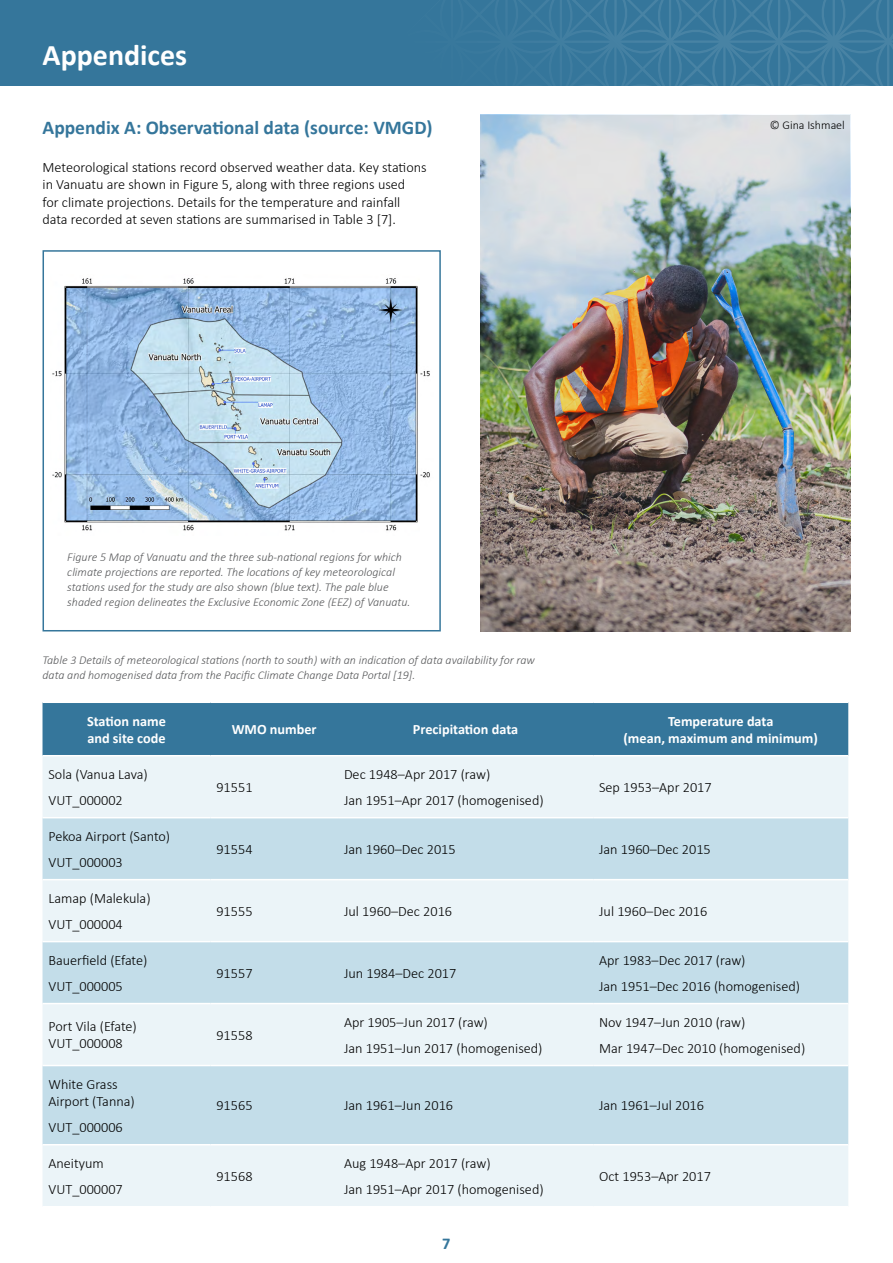
<style>
.page{position:relative;width:893px;height:1263px;background:#fff}
.page>*{position:absolute;margin:0;border:0;box-sizing:border-box;transform-origin:0 0}
.t1{font:700 30px "Calibri";color:#fff}
.t2{font:700 19.5px "Calibri";color:#35769b}
.t3{font:700 16.5px "Calibri";color:#35769b}
.t4{font:300 14.25px/25.8px "Calibri";color:#000}
.t5{font:700 14.25px/17.2px "Calibri";color:#fff}
.t6{font:italic 300 12px/15px "Calibri";color:#58595b}
.t7{font:300 12px "Calibri";color:#000}
</style>
<div class="page">
<div style="left:43px;top:703px;width:805px;height:52px;background:#35769b"></div>
<div style="left:43px;top:756px;width:805px;height:450px;background:#ebf4f8"></div>
<svg style="left:43px;top:818px;width:805px;height:326px;background:#d2e5ee"></svg>
<hr style="left:43px;top:817px;width:167px;height:1px;background:#fff">
<hr style="left:210px;top:817px;width:128px;height:1px;background:#fff">
<hr style="left:338px;top:817px;width:255px;height:1px;background:#fff">
<hr style="left:593px;top:817px;width:255px;height:1px;background:#fff">
<hr style="left:43px;top:879px;width:167px;height:1px;background:#fff">
<hr style="left:210px;top:879px;width:128px;height:1px;background:#fff">
<hr style="left:338px;top:879px;width:255px;height:1px;background:#fff">
<hr style="left:593px;top:879px;width:255px;height:1px;background:#fff">
<hr style="left:43px;top:941px;width:167px;height:1px;background:#fff">
<hr style="left:210px;top:941px;width:128px;height:1px;background:#fff">
<hr style="left:338px;top:941px;width:255px;height:1px;background:#fff">
<hr style="left:593px;top:941px;width:255px;height:1px;background:#fff">
<hr style="left:43px;top:1003px;width:167px;height:1px;background:#fff">
<hr style="left:210px;top:1003px;width:128px;height:1px;background:#fff">
<hr style="left:338px;top:1003px;width:255px;height:1px;background:#fff">
<hr style="left:593px;top:1003px;width:255px;height:1px;background:#fff">
<hr style="left:43px;top:1065px;width:167px;height:1px;background:#fff">
<hr style="left:210px;top:1065px;width:128px;height:1px;background:#fff">
<hr style="left:338px;top:1065px;width:255px;height:1px;background:#fff">
<hr style="left:593px;top:1065px;width:255px;height:1px;background:#fff">
<hr style="left:43px;top:1144px;width:167px;height:1px;background:#fff">
<hr style="left:210px;top:1144px;width:128px;height:1px;background:#fff">
<hr style="left:338px;top:1144px;width:255px;height:1px;background:#fff">
<hr style="left:593px;top:1144px;width:255px;height:1px;background:#fff">
<div style="left:0;top:0;width:893px;height:85px;background:#35769b"></div>
<svg style="left:506px;top:0;width:387px;height:85px"></svg>
<img style="left:52px;top:278px;width:378px;height:253px">
<div style="left:43px;top:250px;width:398px;height:381px;border:2px solid #35769b"></div>
<img style="left:480px;top:115px;width:370px;height:516px">
<h1 class="t1" style="left:43px;top:34px;width:146px">Appendices</h1>
<h2 class="t2" style="left:43px;top:113px;width:392px">Appendix A: Observational data (source: VMGD)</h2>
<p class="t4" style="left:43px;top:159px;width:386px;line-height:17.2px">Meteorological stations record observed weather data. Key stations in Vanuatu are shown in Figure 5, along with three regions used<br>for climate projections. Details for the temperature and rainfall data recorded at seven stations are summarised in Table 3 [7].</p>
<p class="t6" style="left:67px;top:549px;width:345px">Figure 5 Map of Vanuatu and the three sub-national regions for which climate projections are reported. The locations of key meteorological stations used for the study are also shown (blue text). The pale blue shaded region delineates the Exclusive Economic Zone (EEZ) of Vanuatu.</p>
<p class="t7" style="left:770px;top:118px;width:77px">© Gina Ishmael</p>
<p class="t6" style="left:43px;top:652px;width:494px">Table 3 Details of meteorological stations (north to south) with an indication of data availability for raw data and homogenised data from the Pacific Climate Change Data Portal [19].</p>
<p class="t5" style="left:87px;top:712px;width:80px">Station name and site code</p>
<p class="t5" style="left:232px;top:721px;width:86px">WMO number</p>
<p class="t5" style="left:413px;top:721px;width:107px">Precipitation data</p>
<p class="t5" style="left:623px;top:712px;width:196px;text-align:center">Temperature data<br>(mean, maximum and minimum)</p>
<p class="t4" style="left:49px;top:761px;width:101px">Sola (Vanua Lava)<br>VUT_000002</p>
<p class="t4" style="left:344px;top:761px;width:201px">Dec 1948–Apr 2017 (raw)<br>Jan 1951–Apr 2017 (homogenised)</p>
<p class="t4" style="left:599px;top:774px;width:114px">Sep 1953–Apr 2017</p>
<p class="t4" style="left:216px;top:774px;width:38px">91551</p>
<p class="t4" style="left:49px;top:823px;width:123px">Pekoa Airport (Santo)<br>VUT_000003</p>
<p class="t4" style="left:49px;top:885px;width:104px">Lamap (Malekula)<br>VUT_000004</p>
<p class="t4" style="left:49px;top:947px;width:100px">Bauerfield (Efate)<br>VUT_000005</p>
<p class="t4" style="left:216px;top:836px;width:38px">91554</p>
<p class="t4" style="left:344px;top:836px;width:113px">Jan 1960–Dec 2015</p>
<p class="t4" style="left:599px;top:836px;width:113px">Jan 1960–Dec 2015</p>
<p class="t4" style="left:216px;top:898px;width:38px">91555</p>
<p class="t4" style="left:344px;top:898px;width:110px">Jul 1960–Dec 2016</p>
<p class="t4" style="left:599px;top:898px;width:110px">Jul 1960–Dec 2016</p>
<p class="t4" style="left:216px;top:960px;width:38px">91557</p>
<p class="t4" style="left:344px;top:960px;width:114px">Jun 1984–Dec 2017</p>
<p class="t4" style="left:599px;top:947px;width:203px">Apr 1983–Dec 2017 (raw)<br>Jan 1951–Dec 2016 (homogenised)</p>
<p class="t4" style="left:49px;top:1018px;width:90px;line-height:17.2px">Port Vila (Efate)<br>VUT_000008</p>
<p class="t4" style="left:216px;top:1022px;width:38px">91558</p>
<p class="t4" style="left:344px;top:1009px;width:200px">Apr 1905–Jun 2017 (raw)<br>Jan 1951–Jun 2017 (homogenised)</p>
<p class="t4" style="left:599px;top:1009px;width:208px">Nov 1947–Jun 2010 (raw)<br>Mar 1947–Dec 2010 (homogenised)</p>
<p class="t4" style="left:49px;top:1075px;width:88px;line-height:17.2px">White Grass<br>Airport (Tanna)</p>
<p class="t4" style="left:49px;top:1114px;width:76px">VUT_000006</p>
<p class="t4" style="left:49px;top:1150px;width:76px">Aneityum<br>VUT_000007</p>
<p class="t4" style="left:216px;top:1093px;width:38px">91565</p>
<p class="t4" style="left:344px;top:1093px;width:111px">Jan 1961–Jun 2016</p>
<p class="t4" style="left:599px;top:1093px;width:106px">Jan 1961–Jul 2016</p>
<p class="t4" style="left:216px;top:1163px;width:38px">91568</p>
<p class="t4" style="left:344px;top:1150px;width:201px">Aug 1948–Apr 2017 (raw)<br>Jan 1951–Apr 2017 (homogenised)</p>
<p class="t3" style="left:442px;top:1231px;width:10px">7</p>
<p class="t4" style="left:599px;top:1163px;width:113px">Oct 1953–Apr 2017</p>
</div>
